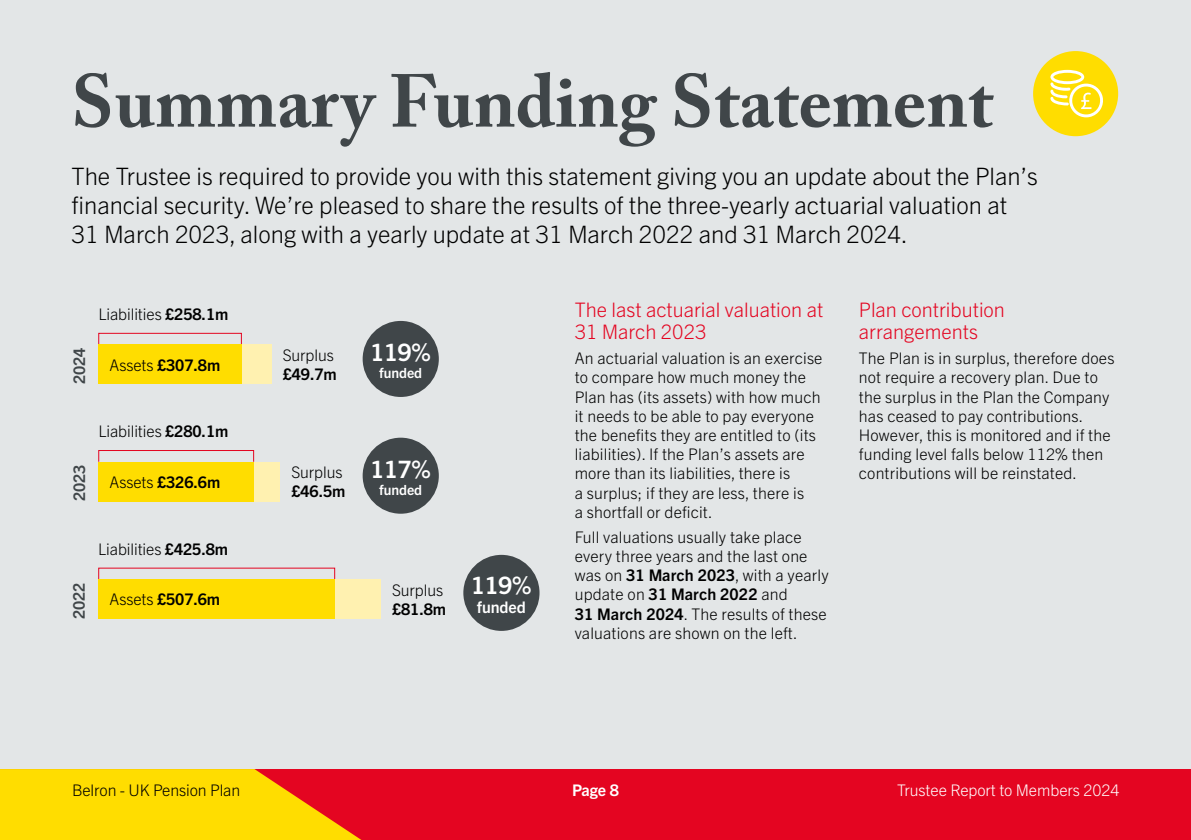
<style>
.page{position:relative;width:1191px;height:840px;background:#fff}
.page>*{position:absolute;margin:0;border:0;box-sizing:border-box;transform-origin:0 0}
.t1{font:700 74px "Adobe Caslon Pro";color:#404649}
.t2{font:300 24px/28.8px "Trade Gothic Next LT Pro";color:#000}
.t3{font:700 24px "Trade Gothic Next LT Pro";letter-spacing:-.005em;color:#fff}
.t4{font:300 20px/22px "Trade Gothic Next LT Pro";color:#e40521}
.t5{font:300 16px/19.2px "Trade Gothic Next LT Pro";letter-spacing:.01em;color:#000}
.t6{font:700 16px "Trade Gothic Next LT Pro";letter-spacing:-.005em;color:#000}
.t7{font:300 16px "Trade Gothic Next LT Pro";letter-spacing:-.005em;color:#fff}
.t8{font:700 16px "Trade Gothic Next LT Pro";letter-spacing:-.005em;color:#404649}
.t9{font:700 16px "Trade Gothic Next LT Pro";letter-spacing:-.005em;color:#fff}
.t10{font:700 14px "Trade Gothic Next LT Pro";letter-spacing:-.005em;color:#fff}
.s1{font-weight:700}
.s2{font-weight:300}
</style>
<div class="page">
<div style="left:0;top:0;width:1191px;height:839px;background:#e3e6e7"></div>
<div style="left:1033px;top:51px;width:85px;height:85px;background:#fd0;border-radius:50%"></div>
<svg style="left:1050px;top:70px;width:53px;height:47px"></svg>
<div style="left:98px;top:332px;width:144px;height:13px;border:1px solid #e40521"></div>
<div style="left:98px;top:344px;width:167px;height:40px;background:#fd0"></div>
<div style="left:242px;top:344px;width:29px;height:40px;background:#fff1b0"></div>
<div style="left:363px;top:321px;width:76px;height:76px;background:#404649;border-radius:50%"></div>
<div style="left:98px;top:450px;width:156px;height:12px;border:1px solid #e40521"></div>
<div style="left:98px;top:461px;width:156px;height:40px;background:#fd0"></div>
<div style="left:254px;top:461px;width:26px;height:40px;background:#fff1b0"></div>
<div style="left:363px;top:437px;width:76px;height:76px;background:#404649;border-radius:50%"></div>
<div style="left:98px;top:579px;width:237px;height:39px;background:#fd0"></div>
<div style="left:335px;top:579px;width:46px;height:39px;background:#fff1b0"></div>
<div style="left:463px;top:554px;width:76px;height:76px;background:#404649;border-radius:50%"></div>
<div style="left:0;top:768px;width:1191px;height:71px;background:#e40521"></div>
<svg style="left:0;top:768px;width:387px;height:71px"></svg>
<h1 class="t1" style="left:71px;top:58px;width:923px">Summary Funding Statement</h1>
<p class="t2" style="left:71px;top:160px;width:968px">The Trustee is required to provide you with this statement giving you an update about the Plan’s financial security. We’re pleased to share the results of the three-yearly actuarial valuation at<br>31 March 2023, along with a yearly update at 31 March 2022 and 31 March 2024.</p>
<p class="t5" style="left:98px;top:303px;width:131px">Liabilities <span class="s1">£258.1m</span></p>
<p class="t8" style="left:68px;top:384px;width:38px;rotate:-90deg">2024</p>
<p class="t5" style="left:283px;top:344px;width:53px">Surplus</p>
<p class="t6" style="left:110px;top:353px;width:112px"><span class="s2">Assets</span> £307.8m</p>
<p class="t6" style="left:283px;top:363px;width:56px">£49.7m</p>
<p class="t5" style="left:98px;top:420px;width:131px">Liabilities <span class="s1">£280.1m</span></p>
<p class="t8" style="left:68px;top:501px;width:38px;rotate:-90deg">2023</p>
<p class="t5" style="left:291px;top:461px;width:53px">Surplus</p>
<p class="t6" style="left:110px;top:470px;width:112px"><span class="s2">Assets</span> £326.6m</p>
<p class="t6" style="left:291px;top:480px;width:56px">£46.5m</p>
<p class="t5" style="left:98px;top:538px;width:131px">Liabilities <span class="s1">£425.8m</span></p>
<p class="t8" style="left:68px;top:618px;width:38px;rotate:-90deg">2022</p>
<p class="t6" style="left:110px;top:588px;width:112px"><span class="s2">Assets</span> £507.6m</p>
<h2 class="t3" style="left:370px;top:335px;width:62px">119%</h2>
<p class="t10" style="left:379px;top:363px;width:44px">funded</p>
<h2 class="t3" style="left:370px;top:452px;width:62px">117%</h2>
<p class="t10" style="left:379px;top:479px;width:44px">funded</p>
<p class="t5" style="left:392px;top:578px;width:53px">Surplus</p>
<p class="t6" style="left:392px;top:597px;width:56px">£81.8m</p>
<h2 class="t3" style="left:471px;top:568px;width:62px">119%</h2>
<p class="t9" style="left:477px;top:595px;width:50px">funded</p>
<p class="t4" style="left:574px;top:297px;width:250px">The last actuarial valuation at<br>31 March 2023</p>
<p class="t5" style="left:574px;top:347px;width:249px">An actuarial valuation is an exercise to compare how much money the Plan has (its assets) with how much it needs to be able to pay everyone the benefits they are entitled to (its liabilities). If the Plan’s assets are more than its liabilities, there is<br>a surplus; if they are less, there is<br>a shortfall or deficit.</p>
<p class="t5" style="left:574px;top:526px;width:255px">Full valuations usually take place every three years and the last one was on <span class="s1">31 March 2023</span>, with a yearly update on <span class="s1">31 March 2022</span> and<br><span class="s1">31 March 2024</span>. The results of these valuations are shown on the left.</p>
<p class="t4" style="left:859px;top:297px;width:147px">Plan contribution arrangements</p>
<p class="t5" style="left:859px;top:347px;width:257px">The Plan is in surplus, therefore does not require a recovery plan. Due to the surplus in the Plan the Company has ceased to pay contributions.<br>However, this is monitored and if the funding level falls below 112% then contributions will be reinstated.</p>
<p class="t5" style="left:72px;top:778px;width:170px">Belron - UK Pension Plan</p>
<p class="t9" style="left:572px;top:778px;width:48px">Page 8</p>
<p class="t7" style="left:897px;top:778px;width:224px">Trustee Report to Members 2024</p>
</div>
